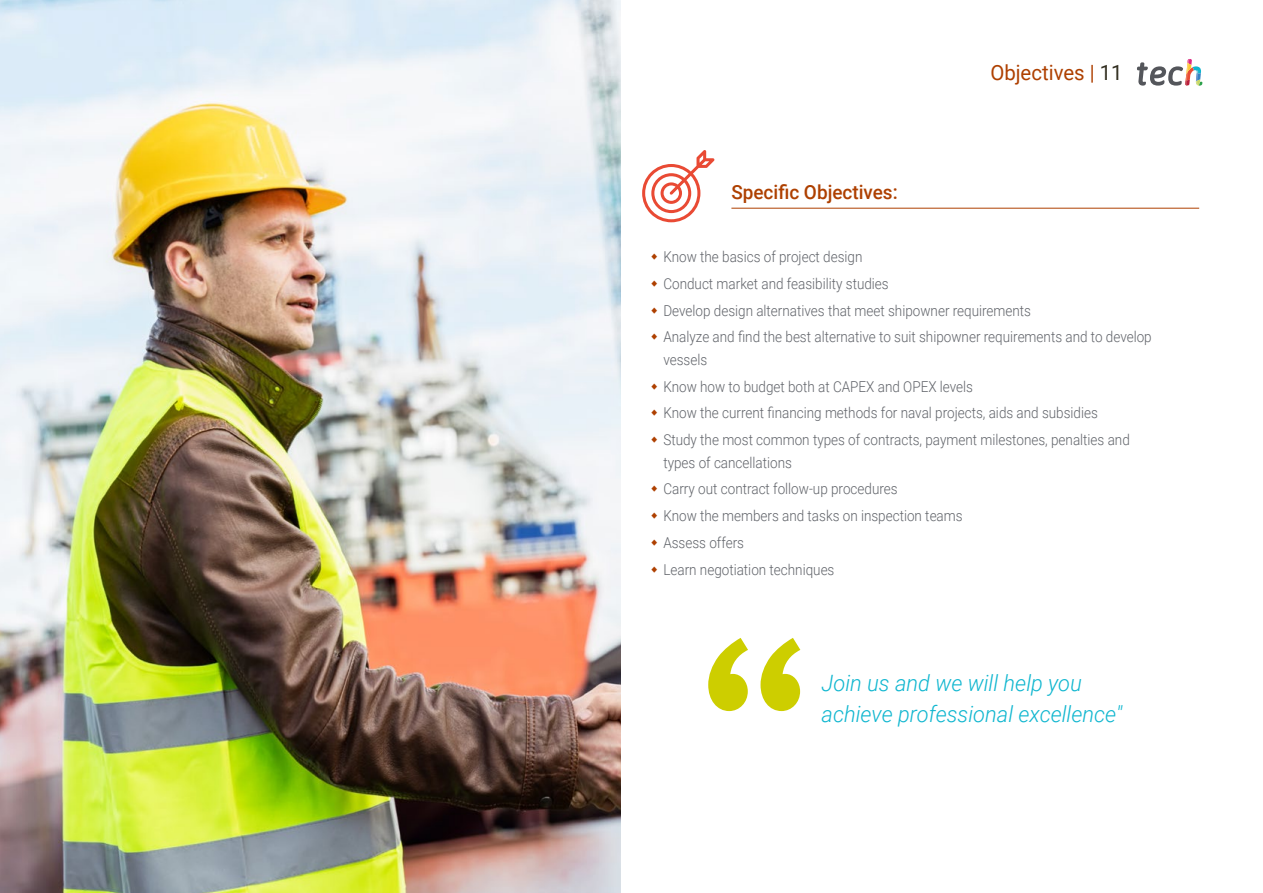
<style>
.page{position:relative;width:1263px;height:893px;background:#fff}
.page>*{position:absolute;margin:0;border:0;box-sizing:border-box;transform-origin:0 0}
.t1{font:italic 300 22.5px/31.5px "Roboto";color:#0fb6cf}
.t2{font:21px "Roboto";color:#ae4000}
.t3{font:500 19.5px "Roboto";color:#ae4000}
.t4{font:300 15px/26.7px "Roboto";color:#61646a;scale:.9 1}
.s1{color:#312e20}
</style>
<div class="page">
<hr style="left:731px;top:208px;width:468px;height:1px;background:#ae4000">
<svg style="left:1137px;top:59px;width:65px;height:27px"></svg>
<svg style="left:642px;top:150px;width:72px;height:72px"></svg>
<svg style="left:708px;top:638px;width:92px;height:73px"></svg>
<img style="left:0;top:0;width:621px;height:893px">
<h3 class="t3" style="left:731px;top:178px;width:168px">Specific Objectives:</h3>
<h2 class="t2" style="left:990px;top:57px;width:134px">Objectives | <span class="s1">11</span></h2>
<p class="t4" style="left:663px;top:243px;width:544px">Know the basics of project design<br>Conduct market and feasibility studies<br>Develop design alternatives that meet shipowner requirements<br>Analyze and find the best alternative to suit shipowner requirements and to develop</p>
<p class="t4" style="left:663px;top:346px;width:520px">vessels<br>Know how to budget both at CAPEX and OPEX levels<br>Know the current financing methods for naval projects, aids and subsidies Study the most common types of contracts, payment milestones, penalties and</p>
<p class="t4" style="left:663px;top:448px;width:334px">types of cancellations<br>Carry out contract follow-up procedures<br>Know the members and tasks on inspection teams<br>Assess offers<br>Learn negotiation techniques</p>
<h1 class="t1" style="left:822px;top:666px;width:302px">Join us and we will help you achieve professional excellence"</h1>
</div>
